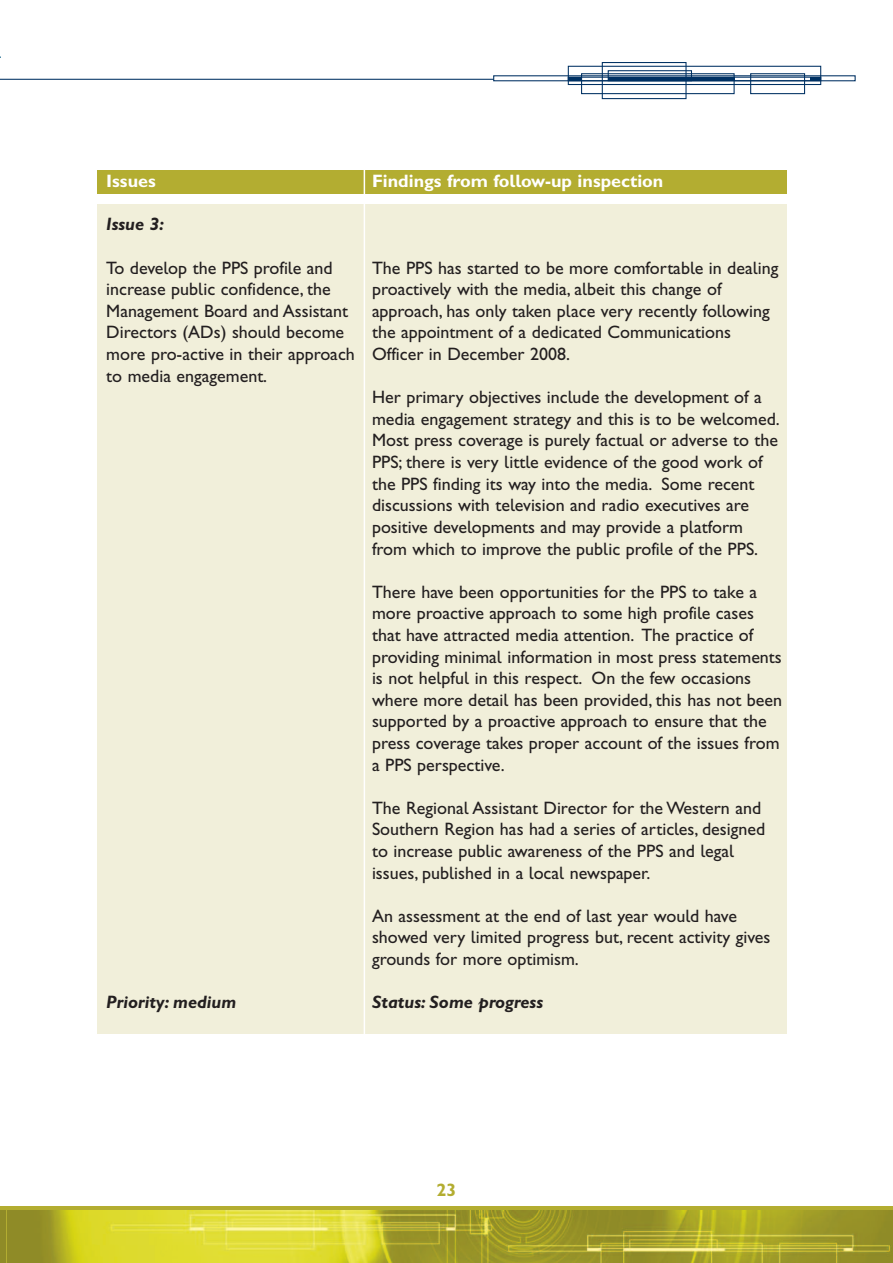
<style>
.page{position:relative;width:893px;height:1263px;background:#fff}
.page>*{position:absolute;margin:0;border:0;box-sizing:border-box;transform-origin:0 0}
.t1{font:18px/21.6px "Gill Sans Hta";color:#231f20}
.t2{font:18px "Gill Sans Hta Bold Italic Plain";color:#231f20}
.t3{font:18px "Gill Sans Hta Bold Plain";color:#fff}
.t4{font:18px "Gill Sans Hta Bold Plain";color:#b3ad31}
</style>
<div class="page">
<svg style="left:6px;top:1206px;width:887px;height:5px;background:#b3ae30"></svg>
<img style="left:6px;top:1211px;width:887px;height:52px">
<div style="left:602px;top:62px;width:84px;height:37px;border:1px solid #003163"></div>
<div style="left:568px;top:66px;width:253px;height:19px;border:1px solid #003163"></div>
<div style="left:750px;top:73px;width:55px;height:21px;border:1px solid #003163"></div>
<div style="left:581px;top:73px;width:154px;height:21px;border:1px solid #003163"></div>
<div style="left:568px;top:77px;width:253px;height:4px;border:1px solid #003163"></div>
<div style="left:608px;top:70px;width:84px;height:11px;border:1px solid #003163"></div>
<hr style="left:568px;top:77px;width:14px;height:4px;background:#003163">
<hr style="left:608px;top:77px;width:126px;height:4px;background:#003163">
<hr style="left:810px;top:77px;width:11px;height:4px;background:#003163">
<hr style="left:0;top:79px;width:494px;height:1px;background:#003163">
<svg style="left:0;top:1206px;width:6px;height:5px"></svg>
<img style="left:0;top:1211px;width:6px;height:52px">
<div style="left:97px;top:204px;width:689px;height:829px;background:#f1efda"></div>
<div style="left:97px;top:170px;width:689px;height:24px;background:#b3ad31"></div>
<hr style="left:364px;top:161px;width:1px;height:898px;background:#fff">
<p class="t3" style="left:106px;top:175px;width:51px">Issues</p>
<p class="t3" style="left:372px;top:175px;width:293px">Findings from follow-up inspection</p>
<p class="t2" style="left:106px;top:218px;width:59px">Issue 3:</p>
<p class="t1" style="left:106px;top:259px;width:228px">To develop the PPS profile and</p>
<p class="t1" style="left:372px;top:259px;width:408px">The PPS has started to be more comfortable in dealing</p>
<p class="t1" style="left:106px;top:280px;width:226px">increase public confidence, the</p>
<p class="t1" style="left:372px;top:280px;width:351px">proactively with the media, albeit this change of</p>
<p class="t1" style="left:106px;top:302px;width:243px">Management Board and Assistant</p>
<p class="t1" style="left:372px;top:302px;width:399px">approach, has only taken place very recently following</p>
<p class="t1" style="left:106px;top:323px;width:239px">Directors (ADs) should become</p>
<p class="t1" style="left:372px;top:323px;width:360px">the appointment of a dedicated Communications</p>
<p class="t1" style="left:106px;top:345px;width:465px">more pro-active in their approach Officer in December 2008.</p>
<p class="t1" style="left:106px;top:367px;width:162px">to media engagement.</p>
<p class="t1" style="left:372px;top:388px;width:391px">Her primary objectives include the development of a</p>
<p class="t1" style="left:372px;top:410px;width:409px">media engagement strategy and this is to be welcomed.</p>
<p class="t1" style="left:372px;top:431px;width:408px">Most press coverage is purely factual or adverse to the</p>
<p class="t1" style="left:372px;top:453px;width:392px">PPS; there is very little evidence of the good work of</p>
<p class="t1" style="left:372px;top:475px;width:384px">the PPS finding its way into the media. Some recent</p>
<p class="t1" style="left:372px;top:496px;width:379px">discussions with television and radio executives are</p>
<p class="t1" style="left:372px;top:518px;width:373px">positive developments and may provide a platform</p>
<p class="t1" style="left:372px;top:539px;width:388px">from which to improve the public profile of the PPS.</p>
<p class="t1" style="left:372px;top:583px;width:412px">There have been opportunities for the PPS to take a more proactive approach to some high profile cases that have attracted media attention. The practice of providing minimal information in most press statements is not helpful in this respect. On the few occasions where more detail has been provided, this has not been supported by a proactive approach to ensure that the press coverage takes proper account of the issues from a PPS perspective.</p>
<p class="t1" style="left:372px;top:799px;width:395px">The Regional Assistant Director for the Western and Southern Region has had a series of articles, designed to increase public awareness of the PPS and legal issues, published in a local newspaper.</p>
<p class="t1" style="left:372px;top:907px;width:400px">An assessment at the end of last year would have showed very limited progress but, recent activity gives grounds for more optimism.</p>
<p class="t2" style="left:106px;top:996px;width:132px">Priority: medium</p>
<p class="t2" style="left:372px;top:996px;width:173px">Status: Some progress</p>
<p class="t4" style="left:437px;top:1184px;width:21px">23</p>
</div>
